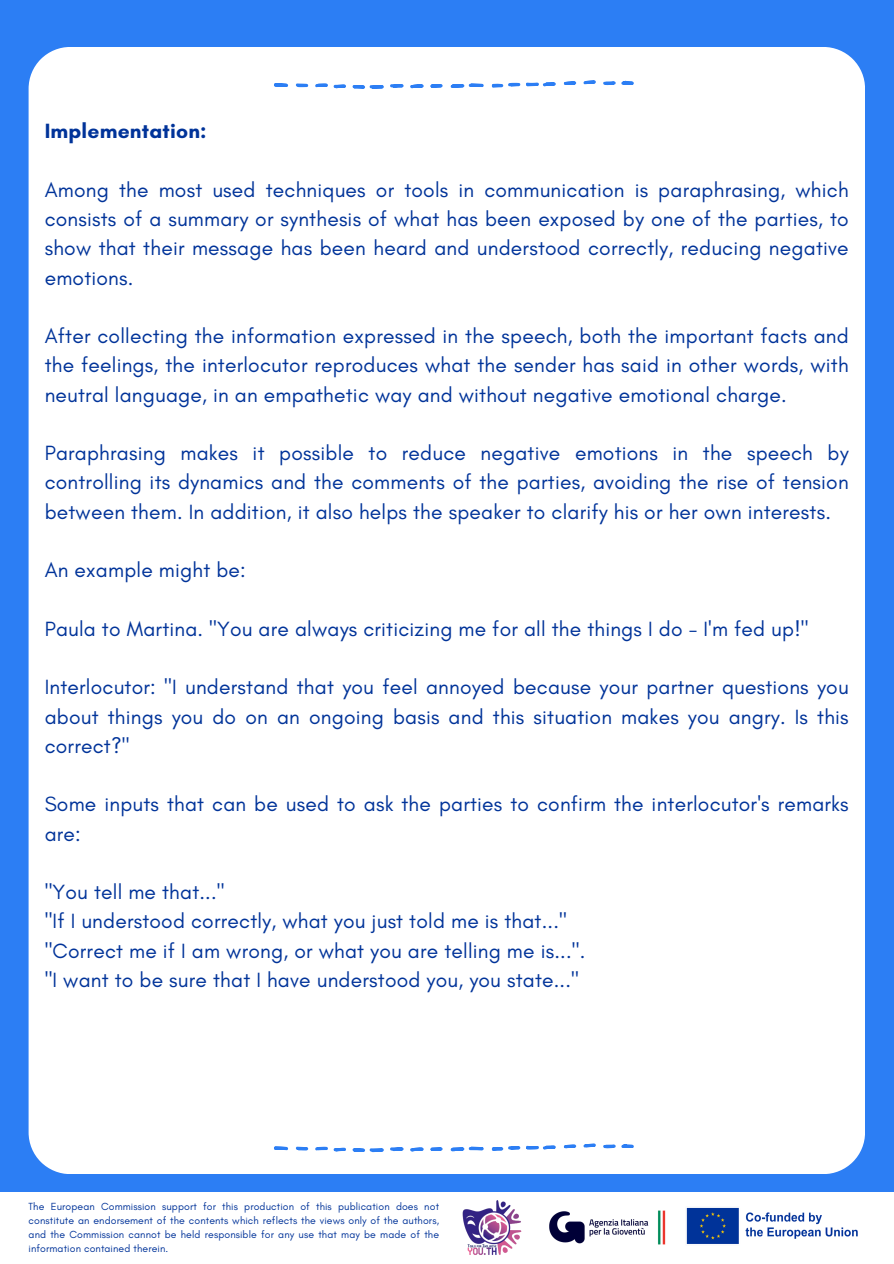
<style>
.page{position:relative;width:894px;height:1264px;background:#fff}
.page>*{position:absolute;margin:0;border:0;box-sizing:border-box;transform-origin:0 0}
.t1{font:21px/29.2px "Glacial Indifference";letter-spacing:.01em;color:#039;text-align:justify}
.t2{font:700 21px "Glacial Indifference";letter-spacing:.01em;color:#039}
.t3{font:10.5px/14px "Glacial Indifference";letter-spacing:.01em;color:#039;text-align:justify}
</style>
<div class="page">
<div style="left:0;top:0;width:893px;height:1263px;background:#2c7ef4"></div>
<div style="left:0;top:1191px;width:893px;height:72px;background:#fff"></div>
<img style="left:453px;top:1191px;width:77px;height:64px">
<img style="left:545px;top:1191px;width:124px;height:54px">
<div style="left:29px;top:47px;width:835px;height:1126px;background:#fff"></div>
<svg style="left:273px;top:83px;width:15px;height:4px"></svg>
<svg style="left:295px;top:83px;width:13px;height:4px"></svg>
<svg style="left:314px;top:83px;width:32px;height:6px"></svg>
<svg style="left:352px;top:84px;width:72px;height:5px"></svg>
<svg style="left:430px;top:84px;width:13px;height:4px"></svg>
<svg style="left:450px;top:83px;width:34px;height:5px"></svg>
<svg style="left:491px;top:82px;width:65px;height:6px"></svg>
<svg style="left:563px;top:81px;width:13px;height:4px"></svg>
<svg style="left:583px;top:80px;width:13px;height:4px"></svg>
<svg style="left:602px;top:80px;width:32px;height:5px"></svg>
<svg style="left:273px;top:1146px;width:15px;height:4px"></svg>
<svg style="left:295px;top:1146px;width:13px;height:4px"></svg>
<svg style="left:314px;top:1146px;width:32px;height:5px"></svg>
<svg style="left:352px;top:1147px;width:72px;height:5px"></svg>
<svg style="left:430px;top:1147px;width:13px;height:4px"></svg>
<svg style="left:450px;top:1146px;width:34px;height:5px"></svg>
<svg style="left:491px;top:1145px;width:65px;height:5px"></svg>
<svg style="left:563px;top:1144px;width:13px;height:4px"></svg>
<svg style="left:583px;top:1143px;width:13px;height:4px"></svg>
<svg style="left:602px;top:1143px;width:32px;height:5px"></svg>
<img style="left:686px;top:1207px;width:172px;height:37px">
<h2 class="t2" style="left:45px;top:118px;width:163px">Implementation:</h2>
<h2 class="t1" style="left:45px;top:175px;width:805px">Among the most used techniques or tools in communication is paraphrasing, which consists of a summary or synthesis of what has been exposed by one of the parties, to show that their message has been heard and understood correctly, reducing negative emotions.</h2>
<h2 class="t1" style="left:45px;top:321px;width:805px">After collecting the information expressed in the speech, both the important facts and the feelings, the interlocutor reproduces what the sender has said in other words, with neutral language, in an empathetic way and without negative emotional charge.</h2>
<h2 class="t1" style="left:45px;top:438px;width:805px">Paraphrasing makes it possible to reduce negative emotions in the speech by controlling its dynamics and the comments of the parties, avoiding the rise of tension between them. In addition, it also helps the speaker to clarify his or her own interests.</h2>
<h2 class="t1" style="left:45px;top:555px;width:202px">An example might be:</h2>
<h2 class="t1" style="left:45px;top:613px;width:765px">Paula to Martina. "You are always criticizing me for all the things I do - I'm fed up!"</h2>
<h2 class="t1" style="left:45px;top:672px;width:805px">Interlocutor: "I understand that you feel annoyed because your partner questions you about things you do on an ongoing basis and this situation makes you angry. Is this correct?"</h2>
<h2 class="t1" style="left:45px;top:789px;width:805px">Some inputs that can be used to ask the parties to confirm the interlocutor's remarks are:</h2>
<p class="t1" style="left:45px;top:877px;width:542px;text-align:left">"You tell me that..."<br>"If I understood correctly, what you just told me is that..." "Correct me if I am wrong, or what you are telling me is...". "I want to be sure that I have understood you, you state..."</p>
<p class="t3" style="left:29px;top:1199px;width:412px">The European Commission support for this production of this publication does not constitute an endorsement of the contents which reflects the views only of the authors, and the Commission cannot be held responsible for any use that may be made of the information contained therein.</p>
</div>
